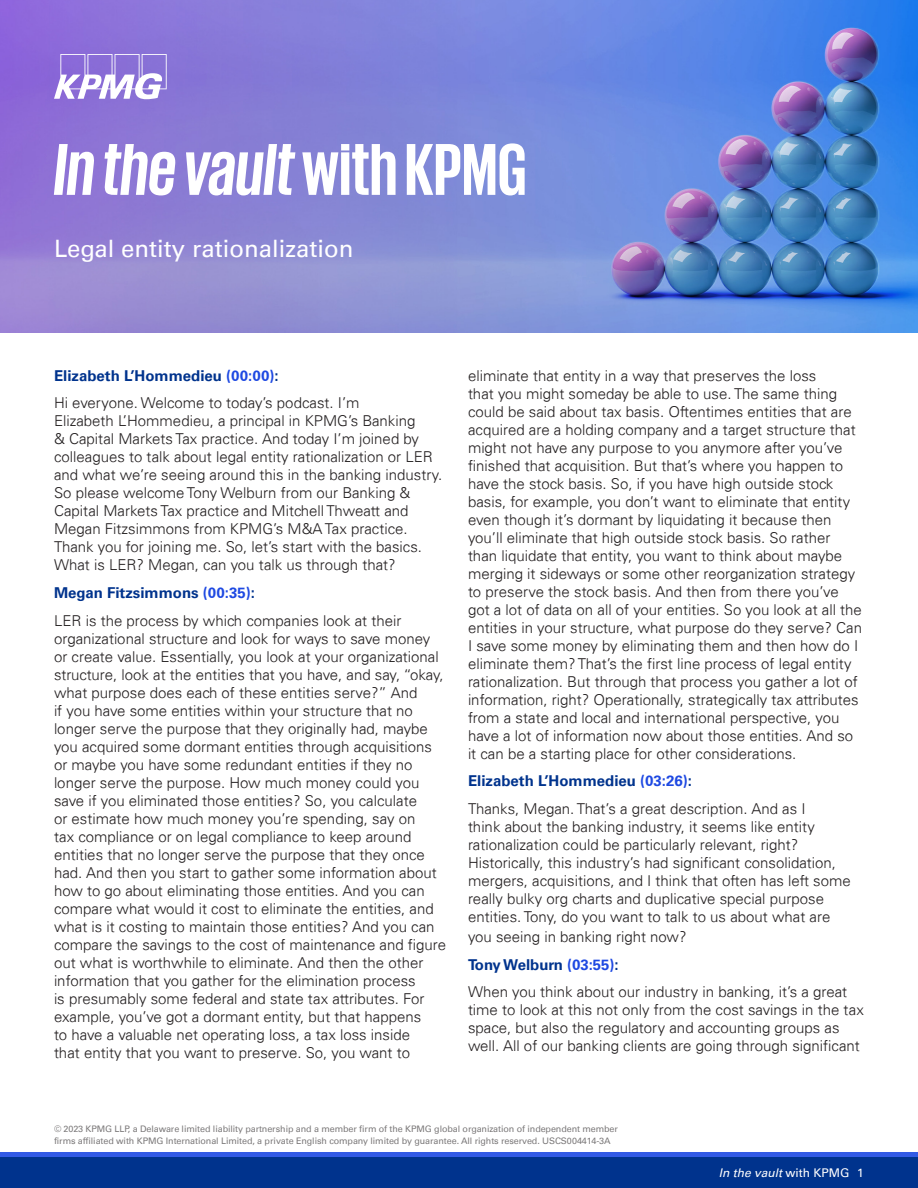
<style>
.page{position:relative;width:918px;height:1188px;background:#fff}
.page>*{position:absolute;margin:0;border:0;box-sizing:border-box;transform-origin:0 0}
.t1{font:italic 700 75px "KPMG";color:#fff}
.t2{font:24px "Univers 55 Roman";color:#fff}
.t3{font:300 15px/18px "Univers 45";color:#231f20}
.t4{font:700 15px "Univers 65";color:#00338d}
.t5{font:italic 12px "Univers 55";color:#fff}
.t6{font:9px/12px "Univers 55 Roman";letter-spacing:-.01em;color:#231f20}
.s1{font-style:normal}
.s2{color:#1e49e2}
.s3{font-family:"Univers 55 Roman";font-style:normal}
</style>
<div class="page">
<div style="left:0;top:1152px;width:918px;height:36px;background:#325ae5"></div>
<div style="left:0;top:1157px;width:918px;height:31px;background:#00338d"></div>
<img style="left:0;top:0;width:918px;height:332px">
<svg style="left:54px;top:54px;width:113px;height:45px"></svg>
<h1 class="t1" style="left:54px;top:131px;width:474px">In the vault <span class="s1">with KPMG</span></h1>
<h2 class="t2" style="left:54px;top:234px;width:301px">Legal entity rationalization</h2>
<p class="t4" style="left:54px;top:367px;width:226px">Elizabeth L’Hommedieu <span class="s2">(00:00)</span>:</p>
<p class="t3" style="left:54px;top:394px;width:390px">Hi everyone. Welcome to today’s podcast. I’m<br>Elizabeth L’Hommedieu, a principal in KPMG’s Banking<br>&amp; Capital Markets Tax practice. And today I’m joined by colleagues to talk about legal entity rationalization or LER and what we’re seeing around this in the banking industry.<br>So please welcome Tony Welburn from our Banking &amp; Capital Markets Tax practice and Mitchell Thweatt and Megan Fitzsimmons from KPMG’s M&amp;A Tax practice.<br>Thank you for joining me. So, let’s start with the basics.<br>What is LER? Megan, can you talk us through that?</p>
<p class="t4" style="left:54px;top:584px;width:202px">Megan Fitzsimmons <span class="s2">(00:35)</span>:</p>
<p class="t3" style="left:54px;top:611px;width:394px">LER is the process by which companies look at their organizational structure and look for ways to save money or create value. Essentially, you look at your organizational structure, look at the entities that you have, and say, “okay, what purpose does each of these entities serve?” And<br>if you have some entities within your structure that no longer serve the purpose that they originally had, maybe you acquired some dormant entities through acquisitions or maybe you have some redundant entities if they no longer serve the purpose. How much money could you save if you eliminated those entities? So, you calculate<br>or estimate how much money you’re spending, say on<br>tax compliance or on legal compliance to keep around entities that no longer serve the purpose that they once had. And then you start to gather some information about how to go about eliminating those entities. And you can compare what would it cost to eliminate the entities, and what is it costing to maintain those entities? And you can compare the savings to the cost of maintenance and figure out what is worthwhile to eliminate. And then the other information that you gather for the elimination process<br>is presumably some federal and state tax attributes. For example, you’ve got a dormant entity, but that happens<br>to have a valuable net operating loss, a tax loss inside<br>that entity that you want to preserve. So, you want to</p>
<p class="t3" style="left:468px;top:366px;width:396px">eliminate that entity in a way that preserves the loss<br>that you might someday be able to use. The same thing could be said about tax basis. Oftentimes entities that are acquired are a holding company and a target structure that might not have any purpose to you anymore after you’ve finished that acquisition. But that’s where you happen to have the stock basis. So, if you have high outside stock basis, for example, you don’t want to eliminate that entity even though it’s dormant by liquidating it because then you’ll eliminate that high outside stock basis. So rather than liquidate that entity, you want to think about maybe merging it sideways or some other reorganization strategy to preserve the stock basis. And then from there you’ve got a lot of data on all of your entities. So you look at all the entities in your structure, what purpose do they serve? Can I save some money by eliminating them and then how do I eliminate them? That’s the first line process of legal entity rationalization. But through that process you gather a lot of information, right? Operationally, strategically tax attributes from a state and local and international perspective, you have a lot of information now about those entities. And so it can be a starting place for other considerations.</p>
<p class="t4" style="left:468px;top:772px;width:226px">Elizabeth L’Hommedieu <span class="s2">(03:26)</span>:</p>
<p class="t3" style="left:468px;top:800px;width:384px">Thanks, Megan. That’s a great description. And as I<br>think about the banking industry, it seems like entity rationalization could be particularly relevant, right?<br>Historically, this industry’s had significant consolidation, mergers, acquisitions, and I think that often has left some really bulky org charts and duplicative special purpose entities. Tony, do you want to talk to us about what are</p>
<p class="t3" style="left:468px;top:928px;width:220px">you seeing in banking right now?</p>
<p class="t4" style="left:468px;top:956px;width:152px">Tony Welburn <span class="s2">(03:55)</span>:</p>
<p class="t3" style="left:468px;top:983px;width:397px">When you think about our industry in banking, it’s a great time to look at this not only from the cost savings in the tax space, but also the regulatory and accounting groups as well. All of our banking clients are going through significant</p>
<p class="t6" style="left:54px;top:1123px;width:565px">© 2023 KPMG LLP, a Delaware limited liability partnership and a member firm of the KPMG global organization of independent member firms affiliated with KPMG International Limited, a private English company limited by guarantee. All rights reserved. USCS004414-3A</p>
<p class="t5" style="left:719px;top:1165px;width:147px">In the vault <span class="s3">with KPMG 1</span></p>
</div>
